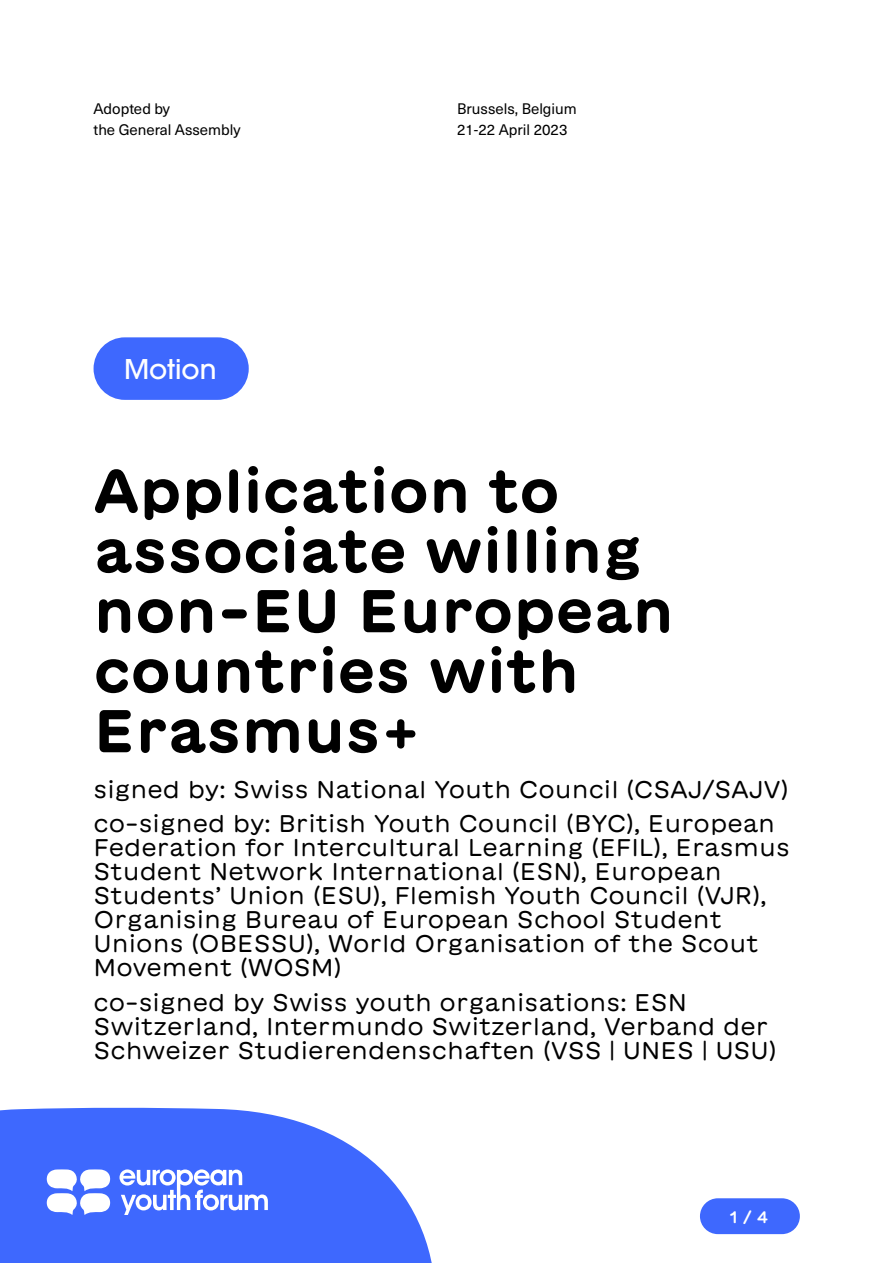
<style>
.page{position:relative;width:893px;height:1263px;background:#fff}
.page>*{position:absolute;margin:0;border:0;box-sizing:border-box;transform-origin:0 0}
.t1{font:700 60px/60px "GT Maru";color:#000}
.t2{font:500 27px "ITC Avant Garde Pro";color:#fff}
.t3{font:24px/24px "GT Maru";color:#000}
.t4{font:500 16.5px "GT Maru";color:#fff}
.t5{font:15px/20.7px "Neue Haas Unica W1 G";color:#000}
</style>
<div class="page">
<div style="left:700px;top:1198px;width:100px;height:36px;background:#3e68fe;border-radius:18px"></div>
<svg style="left:0;top:1107px;width:432px;height:156px;background:#5a7efe"></svg>
<svg style="left:119px;top:1169px;width:149px;height:46px"></svg>
<svg style="left:47px;top:1169px;width:63px;height:46px"></svg>
<div style="left:94px;top:337px;width:155px;height:63px;background:#3e68fe;border-radius:31px"></div>
<p class="t5" style="left:94px;top:98px;width:148px">Adopted by<br>the General Assembly</p>
<p class="t5" style="left:457px;top:98px;width:121px">Brussels, Belgium<br>21-22 April 2023</p>
<p class="t2" style="left:124px;top:351px;width:94px">Motion</p>
<h1 class="t1" style="left:94px;top:460px;width:582px">Application to associate willing non-EU European countries with<br>Erasmus+</h1>
<p class="t3" style="left:94px;top:771px;width:697px;line-height:34.7px">signed by: Swiss National Youth Council (CSAJ/SAJV) co-signed by: British Youth Council (BYC), European</p>
<p class="t3" style="left:94px;top:835px;width:698px">Federation for Intercultural Learning (EFIL), Erasmus Student Network International (ESN), European Students’ Union (ESU), Flemish Youth Council (VJR), Organising Bureau of European School Student Unions (OBESSU), World Organisation of the Scout Movement (WOSM)</p>
<p class="t3" style="left:94px;top:990px;width:685px">co-signed by Swiss youth organisations: ESN<br>Switzerland, Intermundo Switzerland, Verband der<br>Schweizer Studierendenschaften (VSS | UNES | USU)</p>
<p class="t4" style="left:730px;top:1208px;width:40px">1 / 4</p>
</div>
